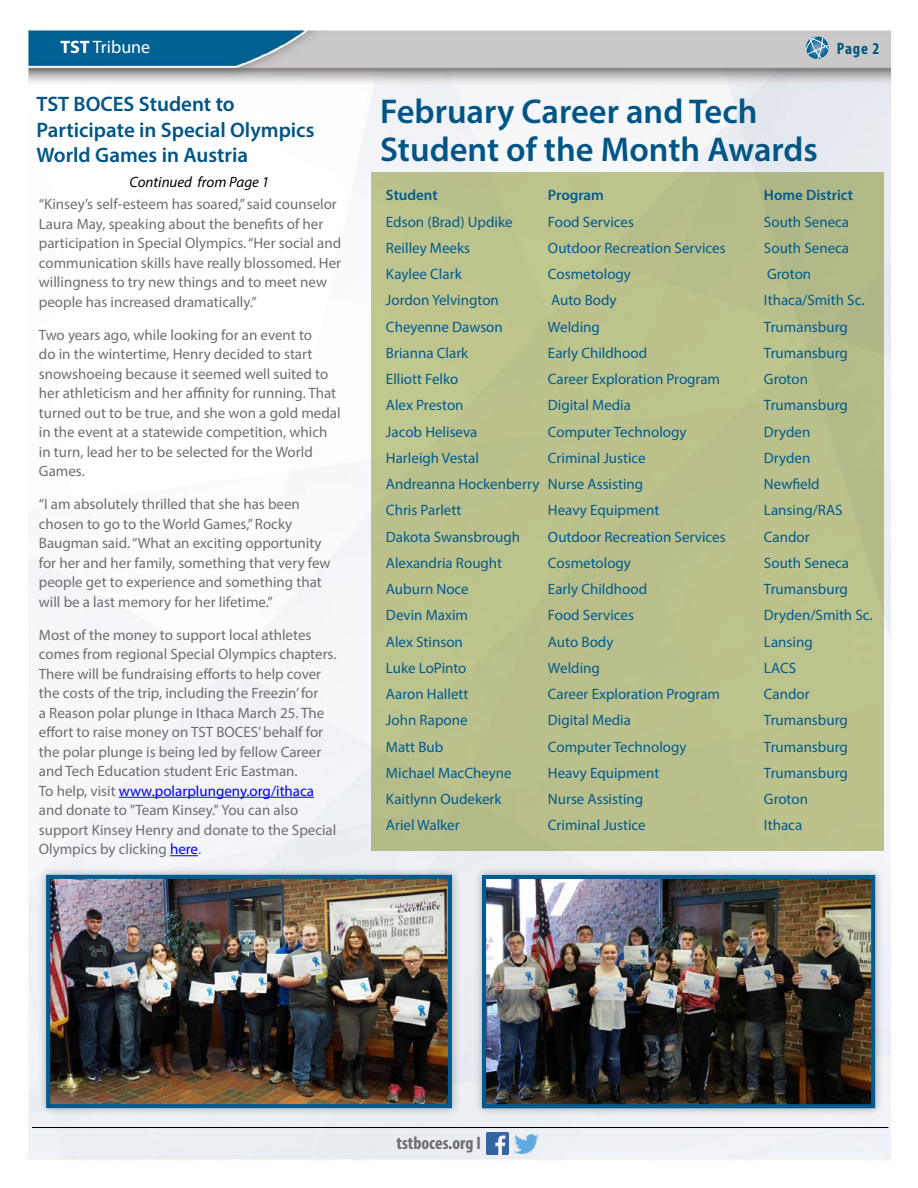
<style>
.page{position:relative;width:918px;height:1188px;background:#fff}
.page>*{position:absolute;margin:0;border:0;box-sizing:border-box;transform-origin:0 0}
.t1{font:600 34.5px/37.5px "Myriad Pro";color:#005586}
.t2{font:600 21px/25.5px "Myriad Pro";color:#005586}
.t3{font:700 condensed 18px "Myriad Pro";color:#6d6e71}
.t4{font:18px "Myriad Pro";color:#fff}
.t5{font:700 condensed 16.5px "Myriad Pro";color:#005586}
.t6{font:15px/19.5px "Myriad Pro";color:#6d6e71}
.t7{font:15px "Myriad Pro";color:#005c90}
.t8{font:600 15px "Myriad Pro";color:#005c90}
.t9{font:italic 15px "Myriad Pro";color:#000}
.s1{font-weight:700}
.s2{color:#00f}
</style>
<div class="page">
<img style="left:24px;top:27px;width:868px;height:1133px">
<hr style="left:32px;top:1127px;width:856px;height:1px;background:#000">
<img style="left:486px;top:1132px;width:22px;height:22px">
<img style="left:515px;top:1134px;width:23px;height:19px">
<div style="left:371px;top:172px;width:513px;height:678px;background:#bcc18c"></div>
<svg style="left:806px;top:36px;width:23px;height:23px"></svg>
<div style="left:473px;top:866px;width:411px;height:251px;background:#000;opacity:.29"></div>
<img style="left:487px;top:880px;width:383px;height:223px">
<div style="left:482px;top:875px;width:393px;height:233px;border:4px solid #005c90"></div>
<hr style="left:119px;top:797px;width:195px;height:1px;background:#00f">
<svg style="left:170px;top:855px;width:28px;height:1px"></svg>
<div style="left:37px;top:866px;width:423px;height:251px;background:#000;opacity:.29"></div>
<img style="left:51px;top:880px;width:396px;height:223px">
<div style="left:46px;top:875px;width:406px;height:233px;border:4px solid #005c90"></div>
<p class="t4" style="left:60px;top:36px;width:91px"><span class="s1">TST</span> Tribune</p>
<p class="t5" style="left:837px;top:38px;width:44px">Page 2</p>
<h2 class="t2" style="left:36px;top:91px;width:280px">TST BOCES Student to<br>Participate in Special Olympics<br>World Games in Austria</h2>
<p class="t9" style="left:129px;top:172px;width:141px">Continued from Page 1</p>
<p class="t6" style="left:39px;top:194px;width:304px">“Kinsey’s self-esteem has soared,” said counselor Laura May, speaking about the benefits of her participation in Special Olympics. “Her social and communication skills have really blossomed. Her willingness to try new things and to meet new people has increased dramatically.”</p>
<p class="t6" style="left:39px;top:325px;width:303px">Two years ago, while looking for an event to<br>do in the wintertime, Henry decided to start snowshoeing because it seemed well suited to her athleticism and her affinity for running. That turned out to be true, and she won a gold medal in the event at a statewide competition, which in turn, lead her to be selected for the World Games.</p>
<p class="t6" style="left:39px;top:494px;width:293px">“I am absolutely thrilled that she has been chosen to go to the World Games,” Rocky Baugman said. “What an exciting opportunity for her and her family, something that very few people get to experience and something that will be a last memory for her lifetime.”</p>
<p class="t6" style="left:39px;top:625px;width:299px">Most of the money to support local athletes comes from regional Special Olympics chapters.<br>There will be fundraising efforts to help cover the costs of the trip, including the Freezin’ for<br>a Reason polar plunge in Ithaca March 25. The effort to raise money on TST BOCES’ behalf for the polar plunge is being led by fellow Career and Tech Education student Eric Eastman.<br>To help, visit <span class="s2">www.polarplungeny.org/ithaca </span>and donate to "Team Kinsey." You can also support Kinsey Henry and donate to the Special Olympics by clicking <span class="s2">here</span>.</p>
<h1 class="t1" style="left:380px;top:92px;width:439px">February Career and Tech<br>Student of the Month Awards</h1>
<p class="t8" style="left:386px;top:186px;width:53px">Student</p>
<p class="t8" style="left:548px;top:186px;width:57px">Program</p>
<p class="t8" style="left:764px;top:186px;width:91px">Home District</p>
<p class="t7" style="left:386px;top:212px;width:128px">Edson (Brad) Updike</p>
<p class="t7" style="left:548px;top:212px;width:88px">Food Services</p>
<p class="t7" style="left:764px;top:212px;width:87px">South Seneca</p>
<p class="t7" style="left:386px;top:238px;width:86px">Reilley Meeks</p>
<p class="t7" style="left:548px;top:238px;width:179px">Outdoor Recreation Services</p>
<p class="t7" style="left:764px;top:238px;width:87px">South Seneca</p>
<p class="t7" style="left:386px;top:265px;width:77px">Kaylee Clark</p>
<p class="t7" style="left:548px;top:265px;width:85px">Cosmetology</p>
<p class="t7" style="left:767px;top:265px;width:46px">Groton</p>
<p class="t7" style="left:386px;top:291px;width:114px">Jordon Yelvington</p>
<p class="t7" style="left:551px;top:291px;width:67px">Auto Body</p>
<p class="t7" style="left:764px;top:291px;width:102px">Ithaca/Smith Sc.</p>
<p class="t7" style="left:386px;top:317px;width:118px">Cheyenne Dawson</p>
<p class="t7" style="left:548px;top:317px;width:53px">Welding</p>
<p class="t7" style="left:764px;top:317px;width:85px">Trumansburg</p>
<p class="t7" style="left:386px;top:343px;width:84px">Brianna Clark</p>
<p class="t7" style="left:548px;top:343px;width:101px">Early Childhood</p>
<p class="t7" style="left:764px;top:343px;width:85px">Trumansburg</p>
<p class="t7" style="left:386px;top:370px;width:74px">Elliott Felko</p>
<p class="t7" style="left:548px;top:370px;width:174px">Career Exploration Program</p>
<p class="t7" style="left:764px;top:370px;width:46px">Groton</p>
<p class="t7" style="left:386px;top:396px;width:79px">Alex Preston</p>
<p class="t7" style="left:548px;top:396px;width:85px">Digital Media</p>
<p class="t7" style="left:764px;top:396px;width:85px">Trumansburg</p>
<p class="t7" style="left:386px;top:422px;width:93px">Jacob Heliseva</p>
<p class="t7" style="left:548px;top:422px;width:140px">Computer Technology</p>
<p class="t7" style="left:764px;top:422px;width:48px">Dryden</p>
<p class="t7" style="left:386px;top:448px;width:94px">Harleigh Vestal</p>
<p class="t7" style="left:548px;top:448px;width:99px">Criminal Justice</p>
<p class="t7" style="left:764px;top:448px;width:48px">Dryden</p>
<p class="t7" style="left:386px;top:475px;width:259px">Andreanna Hockenberry Nurse Assisting</p>
<p class="t7" style="left:764px;top:475px;width:57px">Newfield</p>
<p class="t7" style="left:386px;top:501px;width:77px">Chris Parlett</p>
<p class="t7" style="left:548px;top:501px;width:113px">Heavy Equipment</p>
<p class="t7" style="left:764px;top:501px;width:80px">Lansing/RAS</p>
<p class="t7" style="left:386px;top:527px;width:136px">Dakota Swansbrough</p>
<p class="t7" style="left:548px;top:527px;width:179px">Outdoor Recreation Services</p>
<p class="t7" style="left:764px;top:527px;width:47px">Candor</p>
<p class="t7" style="left:386px;top:553px;width:118px">Alexandria Rought</p>
<p class="t7" style="left:548px;top:553px;width:85px">Cosmetology</p>
<p class="t7" style="left:764px;top:553px;width:87px">South Seneca</p>
<p class="t7" style="left:386px;top:580px;width:84px">Auburn Noce</p>
<p class="t7" style="left:548px;top:580px;width:101px">Early Childhood</p>
<p class="t7" style="left:764px;top:580px;width:85px">Trumansburg</p>
<p class="t7" style="left:386px;top:606px;width:84px">Devin Maxim</p>
<p class="t7" style="left:548px;top:606px;width:88px">Food Services</p>
<p class="t7" style="left:764px;top:606px;width:110px">Dryden/Smith Sc.</p>
<p class="t7" style="left:386px;top:632px;width:78px">Alex Stinson</p>
<p class="t7" style="left:548px;top:632px;width:67px">Auto Body</p>
<p class="t7" style="left:764px;top:632px;width:50px">Lansing</p>
<p class="t7" style="left:386px;top:658px;width:82px">Luke LoPinto</p>
<p class="t7" style="left:548px;top:658px;width:53px">Welding</p>
<p class="t7" style="left:764px;top:658px;width:34px">LACS</p>
<p class="t7" style="left:386px;top:685px;width:84px">Aaron Hallett</p>
<p class="t7" style="left:548px;top:685px;width:174px">Career Exploration Program</p>
<p class="t7" style="left:764px;top:685px;width:47px">Candor</p>
<p class="t7" style="left:386px;top:711px;width:83px">John Rapone</p>
<p class="t7" style="left:548px;top:711px;width:85px">Digital Media</p>
<p class="t7" style="left:764px;top:711px;width:85px">Trumansburg</p>
<p class="t7" style="left:386px;top:737px;width:59px">Matt Bub</p>
<p class="t7" style="left:548px;top:737px;width:140px">Computer Technology</p>
<p class="t7" style="left:764px;top:737px;width:85px">Trumansburg</p>
<p class="t7" style="left:386px;top:763px;width:127px">Michael MacCheyne</p>
<p class="t7" style="left:548px;top:763px;width:113px">Heavy Equipment</p>
<p class="t7" style="left:764px;top:763px;width:85px">Trumansburg</p>
<p class="t7" style="left:386px;top:790px;width:117px">Kaitlynn Oudekerk</p>
<p class="t7" style="left:548px;top:790px;width:97px">Nurse Assisting</p>
<p class="t7" style="left:764px;top:790px;width:46px">Groton</p>
<p class="t7" style="left:386px;top:816px;width:75px">Ariel Walker</p>
<p class="t7" style="left:548px;top:816px;width:99px">Criminal Justice</p>
<p class="t7" style="left:764px;top:816px;width:40px">Ithaca</p>
<p class="t3" style="left:396px;top:1132px;width:86px">tstboces.org I</p>
</div>
